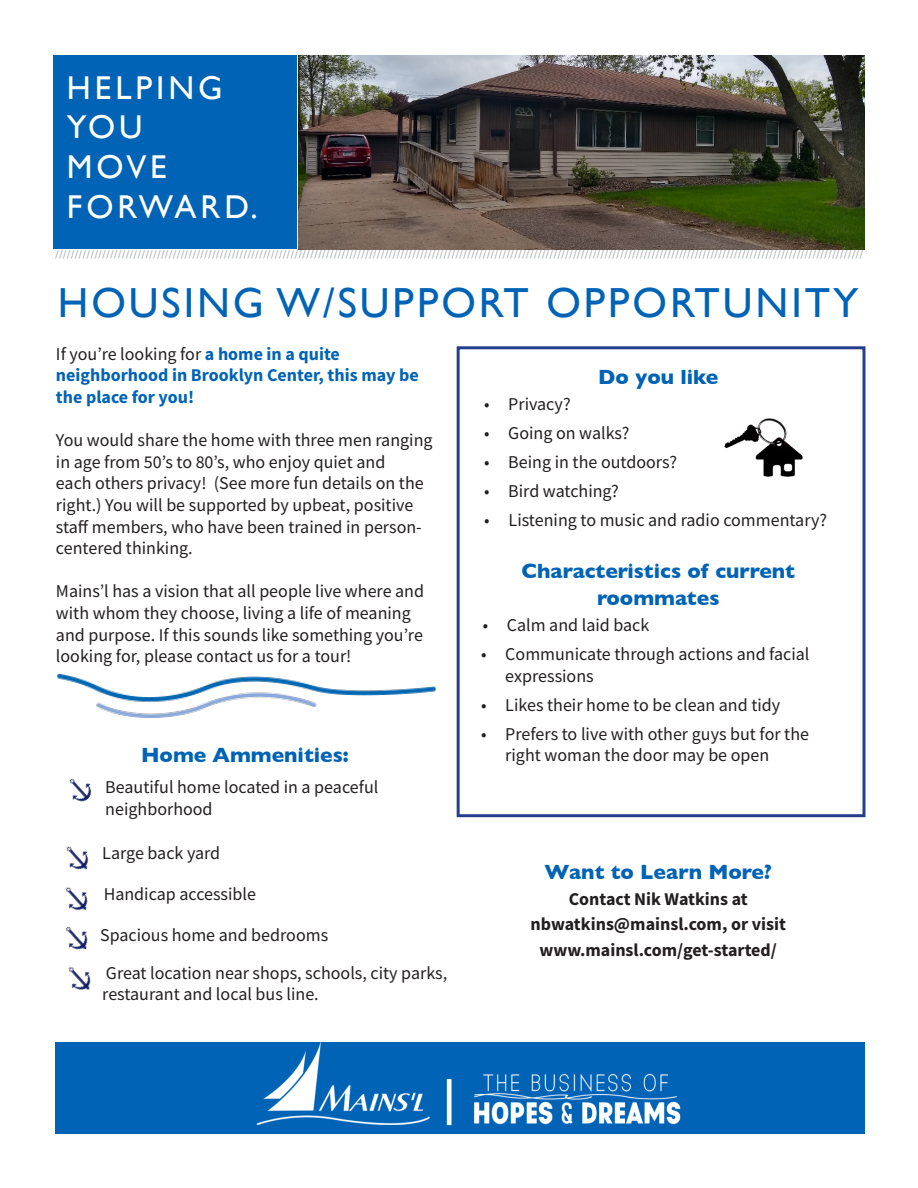
<style>
.page{position:relative;width:918px;height:1188px;background:#fff}
.page>*{position:absolute;margin:0;border:0;box-sizing:border-box;transform-origin:0 0}
.t1{font:42px "Gill Sans";letter-spacing:.07em;color:#0063b6}
.t2{font:33px "Gill Sans";letter-spacing:.12em;color:#fff}
.t3{font:700 21px/27px "Gill Sans";color:#0063b6;text-align:center}
.t4{font:18px/21.6px "Source Sans Pro";color:#231f20}
.t5{font:700 18px/21.6px "Source Sans Pro";color:#0063b6}
.t6{font:700 18px "Source Sans Pro";color:#231f20}
.t7{font:700 12px "Minion Pro";color:#aaafb0}
.s1{font-weight:400;color:#231f20}
</style>
<div class="page">
<div style="left:56px;top:1042px;width:809px;height:92px;background:#0063b6"></div>
<div style="left:54px;top:56px;width:243px;height:193px;background:#0063b6"></div>
<img style="left:69px;top:778px;width:23px;height:24px">
<img style="left:66px;top:846px;width:23px;height:24px">
<img style="left:65px;top:887px;width:23px;height:24px">
<img style="left:66px;top:926px;width:22px;height:24px">
<img style="left:256px;top:1042px;width:425px;height:84px">
<div style="left:457px;top:346px;width:409px;height:471px;background:#fff;border:3px solid #253f8e"></div>
<img style="left:724px;top:418px;width:79px;height:59px">
<img style="left:57px;top:675px;width:379px;height:42px">
<img style="left:68px;top:966px;width:23px;height:24px">
<img style="left:298px;top:56px;width:566px;height:193px">
<p class="t2" style="left:67px;top:68px;width:157px">HELPING</p>
<p class="t2" style="left:67px;top:108px;width:77px">YOU</p>
<p class="t2" style="left:67px;top:147px;width:101px">MOVE</p>
<p class="t2" style="left:67px;top:187px;width:192px">FORWARD.</p>
<p class="t7" style="left:55px;top:246px;width:810px">//////////////////////////////////////////////////////////////////////////////////////////////////////////////////////////////////////////////////////////////////////////////////////////////////////////////</p>
<p class="t1" style="left:58px;top:278px;width:802px">HOUSING W/SUPPORT OPPORTUNITY</p>
<p class="t5" style="left:56px;top:343px;width:364px"><span class="s1">If you’re looking for</span> a home in a quite neighborhood in Brooklyn Center, this may be the place for you!</p>
<p class="t4" style="left:56px;top:429px;width:378px">You would share the home with three men ranging in age from 50’s to 80’s, who enjoy quiet and<br>each others privacy! (See more fun details on the right.) You will be supported by upbeat, positive staff members, who have been trained in person&shy;centered thinking.</p>
<p class="t4" style="left:56px;top:581px;width:370px">Mains’l has a vision that all people live where and with whom they choose, living a life of meaning and purpose. If this sounds like something you’re looking for, please contact us for a tour!</p>
<p class="t3" style="left:598px;top:363px;width:122px">Do you like</p>
<p class="t4" style="left:484px;top:393px;width:88px">• Privacy?</p>
<p class="t4" style="left:484px;top:422px;width:147px">• Going on walks?</p>
<p class="t4" style="left:484px;top:451px;width:194px">• Being in the outdoors?</p>
<p class="t4" style="left:484px;top:480px;width:136px">• Bird watching?</p>
<p class="t4" style="left:484px;top:509px;width:344px">• Listening to music and radio commentary?</p>
<p class="t3" style="left:522px;top:557px;width:275px">Characteristics of current roommates</p>
<p class="t4" style="left:483px;top:614px;width:168px">• Calm and laid back</p>
<p class="t4" style="left:505px;top:643px;width:306px;text-indent:-24px">• Communicate through actions and facial expressions</p>
<p class="t4" style="left:481px;top:694px;width:300px">• Likes their home to be clean and tidy</p>
<p class="t4" style="left:505px;top:723px;width:305px;text-indent:-24px">• Prefers to live with other guys but for the right woman the door may be open</p>
<p class="t3" style="left:141px;top:741px;width:209px">Home Ammenities:</p>
<p class="t4" style="left:105px;top:776px;width:275px">Beautiful home located in a peaceful neighborhood</p>
<p class="t4" style="left:102px;top:842px;width:119px">Large back yard</p>
<p class="t4" style="left:104px;top:883px;width:154px">Handicap accessible</p>
<p class="t4" style="left:100px;top:924px;width:230px">Spacious home and bedrooms</p>
<p class="t3" style="left:545px;top:859px;width:229px">Want to Learn More?</p>
<p class="t6" style="left:569px;top:887px;width:181px">Contact Nik Watkins at</p>
<p class="t6" style="left:531px;top:912px;width:257px">nbwatkins@mainsl.com, or visit</p>
<p class="t6" style="left:540px;top:938px;width:239px">www.mainsl.com/get-started/</p>
<p class="t4" style="left:102px;top:962px;width:346px">Great location near shops, schools, city parks, restaurant and local bus line.</p>
</div>
